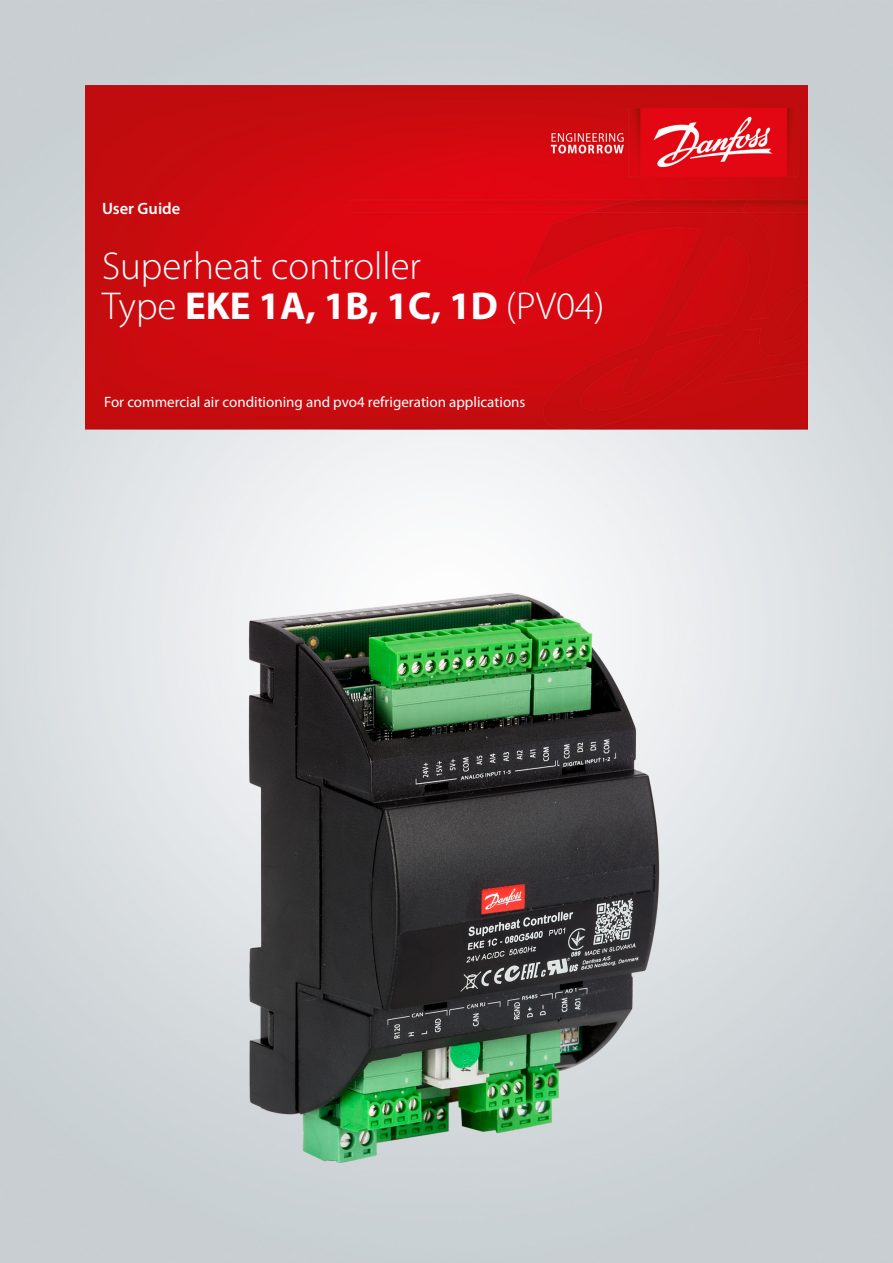
<style>
.page{position:relative;width:893px;height:1263px;background:#fff}
.page>*{position:absolute;margin:0;border:0;box-sizing:border-box;transform-origin:0 0}
.t1{font:39px "bold";color:#fff}
.t2{font:39px "light";color:#fff}
.t3{font:16.5px "semibold";color:#fff}
.t4{font:15px "regular";color:#fff}
.s1{font-family:"light"}
</style>
<div class="page">
<img style="left:0;top:0;width:893px;height:1263px">
<img style="left:85px;top:85px;width:723px;height:344px">
<p class="t3" style="left:102px;top:202px;width:80px">User Guide</p>
<h1 class="t2" style="left:102px;top:251px;width:321px">Superheat controller</h1>
<h1 class="t1" style="left:102px;top:291px;width:504px"><span class="s1">Type</span> EKE 1A, 1B, 1C, 1D <span class="s1">(PV04)</span></h1>
<p class="t4" style="left:104px;top:396px;width:423px">For commercial air conditioning and pvo4 refrigeration applications</p>
</div>
